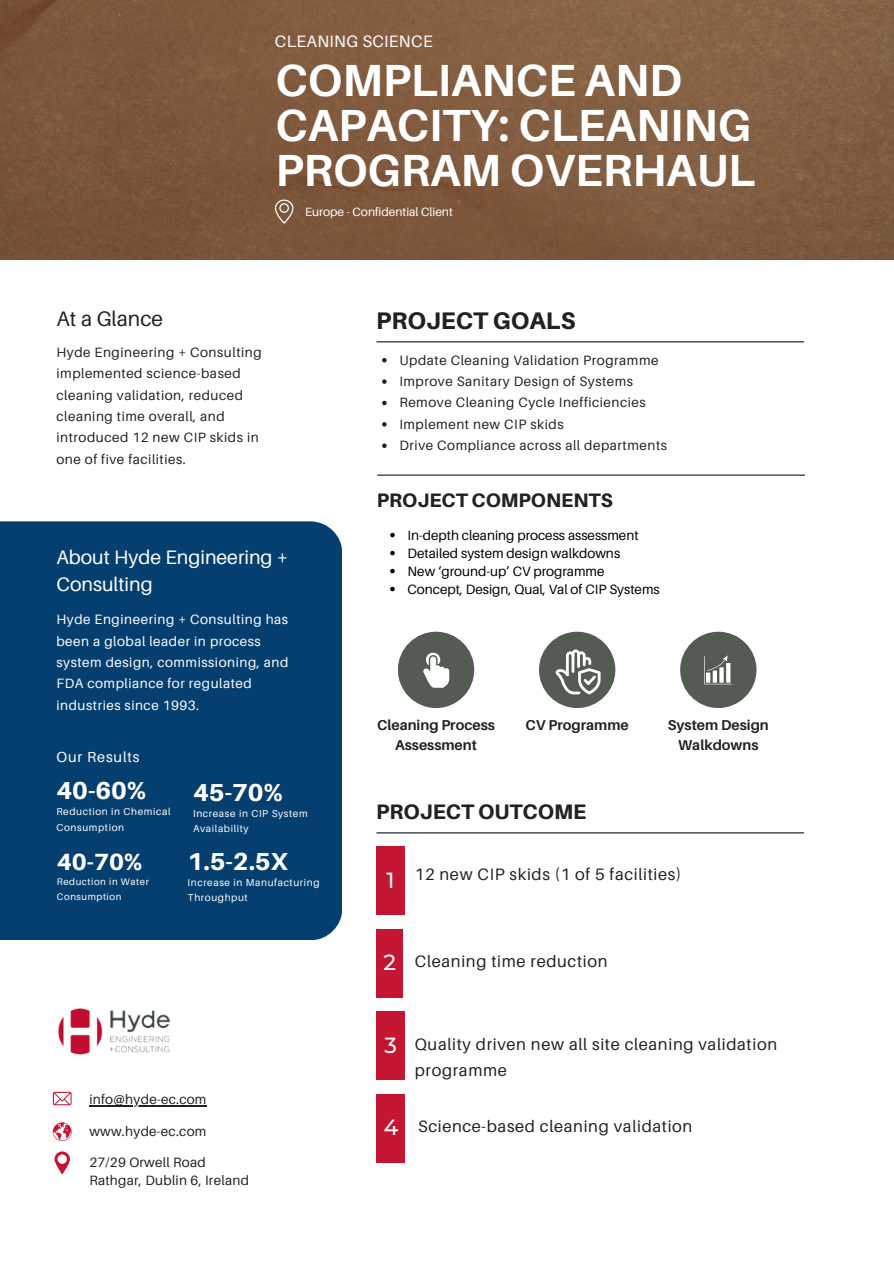
<style>
.page{position:relative;width:894px;height:1264px;background:#fff}
.page>*{position:absolute;margin:0;border:0;box-sizing:border-box;transform-origin:0 0}
.t1{font:700 45px/45px "Aileron";color:#fff}
.t2{font:800 24.6px "Aileron";color:#fff}
.t3{font:800 24px "Aileron";color:#222}
.t4{font:800 23.4px "Aileron";color:#fff}
.t5{font:500 21.75px "Montserrat";color:#fff}
.t6{font:800 21px "Aileron";color:#222}
.t7{font:21px "Aileron";color:#222}
.t8{font:19.5px/27px "Aileron";color:#fff}
.t9{font:800 19.5px "Aileron";color:#222}
.t10{font:16.5px/25.8px "Aileron";letter-spacing:.04em;color:#222}
.t11{font:16.5px "Aileron";letter-spacing:.02em;color:#fff}
.t12{font:14.55px "Aileron";letter-spacing:.06em;color:#fff}
.t13{font:700 14.25px/19.5px "Aileron";color:#222;text-align:center}
.t14{font:13.5px/21.3px "Aileron";letter-spacing:.04em;color:#222}
.t15{font:13.5px/21.3px "Aileron";letter-spacing:.04em;color:#fff}
.t16{font:13.5px "Aileron";color:#000}
.t17{font:13.5px "Aileron";letter-spacing:.02em;color:#222}
.t18{font:12px "Aileron";color:#fff}
.t19{font:10.05px/15.9px "Aileron";letter-spacing:.06em;color:#fff}
.t20{font:9.6px/15.1px "Aileron";letter-spacing:.06em;color:#fff}
</style>
<div class="page">
<div style="left:0;top:521px;width:342px;height:419px;background:#043f70"></div>
<img style="left:0;top:0;width:893px;height:259px">
<div style="left:376px;top:846px;width:28px;height:69px;background:#c41532"></div>
<div style="left:376px;top:928px;width:27px;height:69px;background:#c41532"></div>
<div style="left:376px;top:1011px;width:28px;height:69px;background:#c41532"></div>
<hr style="left:377px;top:341px;width:426px;height:1px;background:#0b1623">
<hr style="left:377px;top:474px;width:427px;height:1px;background:#0b1623">
<hr style="left:377px;top:832px;width:426px;height:1px;background:#0b1623">
<div style="left:398px;top:631px;width:76px;height:77px;background:#545b52;border-radius:50%"></div>
<svg style="left:423px;top:652px;width:26px;height:35px"></svg>
<div style="left:539px;top:631px;width:76px;height:77px;background:#545b52;border-radius:50%"></div>
<div style="left:680px;top:631px;width:76px;height:77px;background:#545b52;border-radius:50%"></div>
<svg style="left:704px;top:655px;width:28px;height:29px"></svg>
<img style="left:57px;top:1008px;width:114px;height:47px">
<svg style="left:275px;top:199px;width:18px;height:24px"></svg>
<div style="left:376px;top:1093px;width:29px;height:69px;background:#c41532"></div>
<svg style="left:555px;top:649px;width:45px;height:45px"></svg>
<svg style="left:382px;top:358px;width:4px;height:4px"></svg>
<svg style="left:382px;top:379px;width:4px;height:5px"></svg>
<svg style="left:382px;top:401px;width:4px;height:4px"></svg>
<svg style="left:382px;top:422px;width:4px;height:4px"></svg>
<svg style="left:382px;top:443px;width:4px;height:5px"></svg>
<svg style="left:390px;top:533px;width:4px;height:4px"></svg>
<svg style="left:390px;top:551px;width:4px;height:4px"></svg>
<svg style="left:390px;top:569px;width:4px;height:4px"></svg>
<svg style="left:390px;top:587px;width:4px;height:4px"></svg>
<svg style="left:54px;top:1151px;width:16px;height:22px"></svg>
<svg style="left:53px;top:1122px;width:19px;height:19px"></svg>
<svg style="left:53px;top:1091px;width:19px;height:14px"></svg>
<hr style="left:89px;top:1105px;width:118px;height:1px;background:#222">
<p class="t11" style="left:275px;top:31px;width:159px">CLEANING SCIENCE</p>
<p class="t1" style="left:275px;top:57px;width:481px">COMPLIANCE AND<br>CAPACITY: CLEANING<br>PROGRAM OVERHAUL</p>
<p class="t18" style="left:305px;top:205px;width:149px">Europe - Confidential Client</p>
<h3 class="t7" style="left:56px;top:306px;width:108px">At a Glance</h3>
<p class="t14" style="left:56px;top:341px;width:207px">Hyde Engineering + Consulting implemented science-based cleaning validation, reduced cleaning time overall, and introduced 12 new CIP skids in one of five facilities.</p>
<p class="t8" style="left:56px;top:543px;width:233px">About Hyde Engineering +<br>Consulting</p>
<p class="t15" style="left:56px;top:608px;width:233px">Hyde Engineering + Consulting has been a global leader in process system design, commissioning, and<br>FDA compliance for regulated industries since 1993.</p>
<p class="t12" style="left:56px;top:747px;width:85px">Our Results</p>
<h2 class="t3" style="left:376px;top:306px;width:201px">PROJECT GOALS</h2>
<p class="t14" style="left:399px;top:349px;width:260px">Update Cleaning Validation Programme</p>
<h2 class="t14" style="left:399px;top:370px;width:235px">Improve Sanitary Design of Systems</h2>
<p class="t14" style="left:399px;top:392px;width:248px">Remove Cleaning Cycle Inefficiencies</p>
<h2 class="t14" style="left:399px;top:413px;width:165px">Implement new CIP skids</h2>
<p class="t14" style="left:399px;top:434px;width:269px">Drive Compliance across all departments</p>
<p class="t9" style="left:377px;top:488px;width:237px">PROJECT COMPONENTS</p>
<p class="t16" style="left:407px;top:526px;width:232px">In-depth cleaning process assessment</p>
<p class="t16" style="left:407px;top:544px;width:214px">Detailed system design walkdowns</p>
<p class="t16" style="left:407px;top:562px;width:198px">New ‘ground-up’ CV programme</p>
<h4 class="t16" style="left:407px;top:580px;width:254px">Concept, Design, Qual, Val of CIP Systems</h4>
<p class="t13" style="left:377px;top:715px;width:119px">Cleaning Process<br>Assessment</p>
<h5 class="t13" style="left:525px;top:715px;width:105px">CV Programme</h5>
<p class="t13" style="left:667px;top:715px;width:102px">System Design<br>Walkdowns</p>
<p class="t2" style="left:56px;top:775px;width:91px">40-60%</p>
<p class="t19" style="left:56px;top:803px;width:115px">Reduction in Chemical<br>Consumption</p>
<p class="t4" style="left:57px;top:847px;width:87px">40-70%</p>
<p class="t20" style="left:57px;top:873px;width:93px">Reduction in Water<br>Consumption</p>
<p class="t2" style="left:193px;top:777px;width:91px">45-70%</p>
<p class="t19" style="left:193px;top:804px;width:116px">Increase in CIP System<br>Availability</p>
<p class="t2" style="left:187px;top:846px;width:102px">1.5-2.5X</p>
<p class="t19" style="left:187px;top:873px;width:133px">Increase in Manufacturing<br>Throughput</p>
<p class="t17" style="left:89px;top:1090px;width:119px">info@hyde-ec.com</p>
<p class="t17" style="left:89px;top:1122px;width:119px">www.hyde-ec.com</p>
<h4 class="t17" style="left:89px;top:1153px;width:118px">27/29 Orwell Road</h4>
<p class="t17" style="left:89px;top:1171px;width:161px">Rathgar, Dublin 6, Ireland</p>
<p class="t6" style="left:376px;top:798px;width:211px">PROJECT OUTCOME</p>
<h6 class="t5" style="left:386px;top:866px;width:10px">1</h6>
<h2 class="t10" style="left:414px;top:861px;width:268px">12 new CIP skids (1 of 5 facilities)</h2>
<h1 class="t5" style="left:383px;top:949px;width:14px">2</h1>
<p class="t10" style="left:414px;top:948px;width:194px">Cleaning time reduction</p>
<p class="t5" style="left:384px;top:1031px;width:14px">3</p>
<p class="t5" style="left:384px;top:1114px;width:16px">4</p>
<p class="t10" style="left:414px;top:1030px;width:364px">Quality driven new all site cleaning validation programme</p>
<p class="t10" style="left:418px;top:1113px;width:276px">Science-based cleaning validation</p>
</div>
